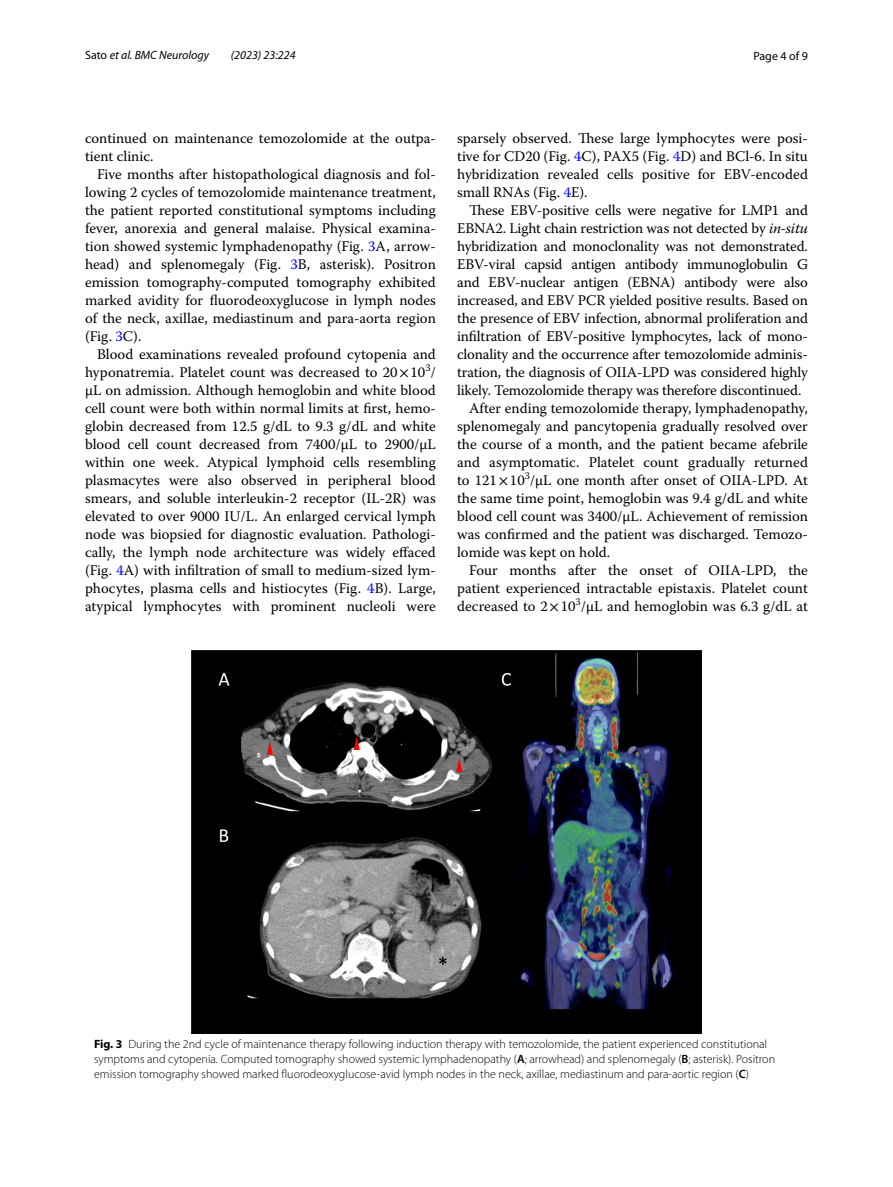
<style>
.page{position:relative;width:893px;height:1187px;background:#fff}
.page>*{position:absolute;margin:0;border:0;box-sizing:border-box;transform-origin:0 0}
.t1{font:14.7px/18px "Warnock Pro";color:#000;text-align:justify}
.t2{font:300 12px/15px "Myriad Pro";color:#000}
.t3{font:italic 12px "Myriad Pro";color:#000}
.t4{font:12px "Myriad Pro";color:#000}
.s1{font-style:normal}
.s2{color:#00f}
.s3{font-family:"STIX"}
.s4{font-style:italic}
.s5{font-weight:700}
.s6{font-weight:600}
</style>
<div class="page">
<img style="left:191px;top:650px;width:511px;height:383px">
<svg style="left:267px;top:741px;width:6px;height:13px"></svg>
<svg style="left:456px;top:758px;width:6px;height:14px"></svg>
<svg style="left:354px;top:736px;width:6px;height:14px"></svg>
<p class="t3" style="left:85px;top:48px;width:126px"><span class="s1">Sato</span> et al. BMC Neurology</p>
<p class="t3" style="left:231px;top:48px;width:66px">(2023) 23:224</p>
<p class="t4" style="left:753px;top:48px;width:56px">Page 4 of 9</p>
<p class="t1" style="left:85px;top:128px;width:352px">continued on maintenance temozolomide at the outpa&shy;tient clinic.</p>
<p class="t1" style="left:85px;top:164px;width:352px;text-indent:12px">Five months after histopathological diagnosis and fol&shy;lowing 2 cycles of temozolomide maintenance treatment, the patient reported constitutional symptoms including fever, anorexia and general malaise. Physical examina&shy;tion showed systemic lymphadenopathy (Fig. <span class="s2">3</span>A, arrow&shy;head) and splenomegaly (Fig. <span class="s2">3</span>B, asterisk). Positron emission tomography-computed tomography exhibited marked avidity for fluorodeoxyglucose in lymph nodes of the neck, axillae, mediastinum and para-aorta region (Fig. <span class="s2">3</span>C).</p>
<p class="t1" style="left:85px;top:344px;width:352px;text-indent:12px">Blood examinations revealed profound cytopenia and hyponatremia. Platelet count was decreased to 20<span class="s3">×</span> -10<sup>3</sup>/ µL on admission. Although hemoglobin and white blood cell count were both within normal limits at first, hemo&shy;globin decreased from 12.5 g/dL to 9.3 g/dL and white blood cell count decreased from 7400/µL to 2900/µL within one week. Atypical lymphoid cells resembling plasmacytes were also observed in peripheral blood smears, and soluble interleukin-2 receptor (IL-2R) was elevated to over 9000 IU/L. An enlarged cervical lymph node was biopsied for diagnostic evaluation. Pathologi&shy;cally, the lymph node architecture was widely effaced (Fig. <span class="s2">4</span>A) with infiltration of small to medium-sized lym&shy;phocytes, plasma cells and histiocytes (Fig. <span class="s2">4</span>B). Large, atypical lymphocytes with prominent nucleoli were</p>
<p class="t1" style="left:457px;top:128px;width:352px">sparsely observed. These large lymphocytes were posi&shy;tive for CD20 (Fig. <span class="s2">4</span>C), PAX5 (Fig. <span class="s2">4</span>D) and BCl-6. In situ hybridization revealed cells positive for EBV-encoded small RNAs (Fig. <span class="s2">4</span>E).</p>
<p class="t1" style="left:469px;top:200px;width:340px">These EBV-positive cells were negative for LMP1 and</p>
<p class="t1" style="left:457px;top:218px;width:352px">EBNA2. Light chain restriction was not detected by <span class="s4">in-situ</span></p>
<p class="t1" style="left:457px;top:236px;width:352px">hybridization and monoclonality was not demonstrated.</p>
<p class="t1" style="left:457px;top:254px;width:352px">EBV-viral capsid antigen antibody immunoglobulin G</p>
<p class="t1" style="left:457px;top:272px;width:352px">and EBV-nuclear antigen (EBNA) antibody were also</p>
<p class="t1" style="left:457px;top:290px;width:352px">increased, and EBV PCR yielded positive results. Based on</p>
<p class="t1" style="left:457px;top:308px;width:352px">the presence of EBV infection, abnormal proliferation and</p>
<p class="t1" style="left:457px;top:326px;width:352px">infiltration of EBV-positive lymphocytes, lack of mono-</p>
<p class="t1" style="left:457px;top:344px;width:352px">clonality and the occurrence after temozolomide adminis-</p>
<p class="t1" style="left:457px;top:362px;width:352px">tration, the diagnosis of OIIA-LPD was considered highly</p>
<p class="t1" style="left:457px;top:380px;width:346px">likely. Temozolomide therapy was therefore discontinued.</p>
<p class="t1" style="left:469px;top:398px;width:340px">After ending temozolomide therapy, lymphadenopathy,</p>
<p class="t1" style="left:457px;top:416px;width:352px">splenomegaly and pancytopenia gradually resolved over</p>
<p class="t1" style="left:457px;top:434px;width:352px">the course of a month, and the patient became afebrile</p>
<p class="t1" style="left:457px;top:452px;width:352px">and asymptomatic. Platelet count gradually returned</p>
<p class="t1" style="left:457px;top:470px;width:352px">to 121<span class="s3">×</span> -10<sup>3</sup>/µL one month after onset of OIIA-LPD. At</p>
<p class="t1" style="left:457px;top:488px;width:352px">the same time point, hemoglobin was 9.4 g/dL and white</p>
<p class="t1" style="left:457px;top:506px;width:352px">blood cell count was 3400/µL. Achievement of remission</p>
<p class="t1" style="left:457px;top:524px;width:352px">was confirmed and the patient was discharged. Temozo-</p>
<p class="t1" style="left:457px;top:542px;width:155px">lomide was kept on hold.</p>
<p class="t1" style="left:469px;top:560px;width:340px">Four months after the onset of OIIA-LPD, the</p>
<p class="t1" style="left:457px;top:578px;width:352px">patient experienced intractable epistaxis. Platelet count</p>
<p class="t1" style="left:457px;top:596px;width:352px">decreased to 2<span class="s3">×</span> -10<sup>3</sup>/µL and hemoglobin was 6.3 g/dL at</p>
<p class="t2" style="left:94px;top:1036px;width:683px"><span class="s5">Fig. 3</span> During the 2nd cycle of maintenance therapy following induction therapy with temozolomide, the patient experienced constitutional symptoms and cytopenia. Computed tomography showed systemic lymphadenopathy (<span class="s6">A</span>; arrowhead) and splenomegaly (<span class="s6">B</span>; asterisk). Positron emission tomography showed marked fluorodeoxyglucose-avid lymph nodes in the neck, axillae, mediastinum and para-aortic region (<span class="s6">C</span>)</p>
</div>
